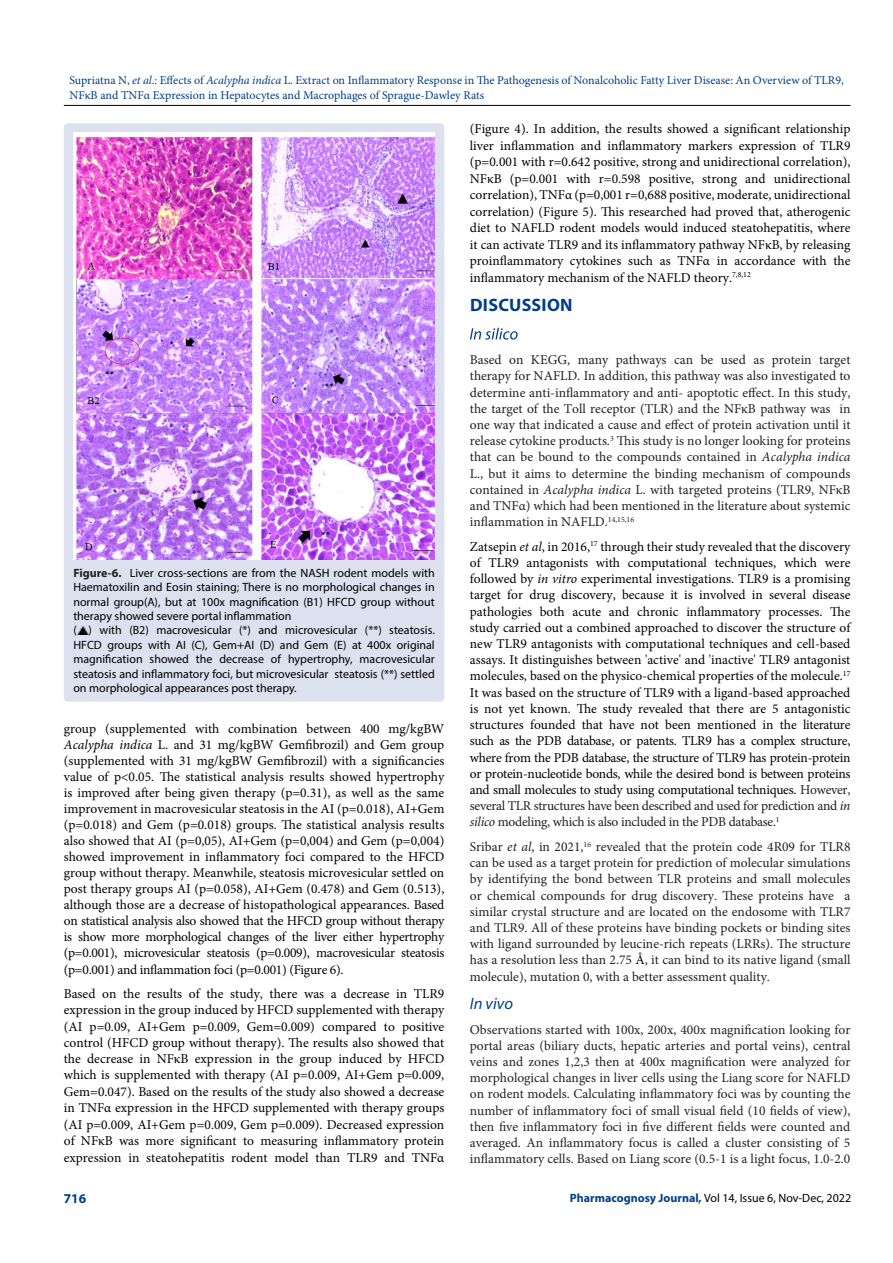
<style>
.page{position:relative;width:893px;height:1263px;background:#fff}
.page>*{position:absolute;margin:0;border:0;box-sizing:border-box;transform-origin:0 0}
.t1{font:700 18px "Myriad Pro";letter-spacing:.015em;color:#003e88}
.t2{font:italic 16.5px "Myriad Pro";color:#003e88}
.t3{font:13.5px/16.2px "Minion Pro";letter-spacing:-.01em;color:#000;text-align:justify}
.t4{font:13.5px/16.2px "Minion Pro";color:#1f2023;text-align:justify}
.t5{font:13.5px/16.2px "Minion Pro";color:#202124;text-align:justify}
.t6{font:700 13.5px "Myriad Pro";color:#003e88}
.t7{font:12px/14.4px "Myriad Pro";color:#000}
.t8{font:12px/14.4px "Minion Pro";color:#003e88}
.s1{font-style:italic}
.s2{font-weight:700;color:#202124}
.s3{color:#202124}
.s4{color:#1f2023}
.s5{font-style:italic;color:#1f2023}
.s6{color:#000}
.s7{font-weight:700;color:#003e88}
</style>
<div class="page">
<hr style="left:64px;top:105px;width:786px;height:1px;background:#000">
<svg style="left:470px;top:328px;width:48px;height:12px"></svg>
<div style="left:64px;top:123px;width:380px;height:579px;background:#dde0ef;border-radius:4px"></div>
<img style="left:73px;top:133px;width:362px;height:426px">
<svg style="left:77px;top:626px;width:12px;height:8px"></svg>
<p class="t8" style="left:69px;top:73px;width:776px">Supriatna N, <span class="s1">et al</span>.: Effects of <span class="s1">Acalypha indica</span> L. Extract on Inflammatory Response in The Pathogenesis of Nonalcoholic Fatty Liver Disease: An Overview of TLR9,<br>NFκB and TNFα Expression in Hepatocytes and Macrophages of Sprague-Dawley Rats</p>
<p class="t7" style="left:73px;top:565px;width:363px"><span class="s2">Figure-6.</span> Liver cross-sections are from the NASH rodent models with Haematoxilin and Eosin staining<span class="s3">;</span> There is no morphological changes in normal group(A), but at 100x magnification (B1) HFCD group without therapy showed severe portal inflammation<br>( ) with (B2) macrovesicular (*) and microvesicular (**) steatosis.<br>HFCD groups with AI (C), Gem+AI (D) and Gem (E) at 400x original magnification showed the decrease of hypertrophy, macrovesicular steatosis and inflammatory foci, but microvesicular steatosis (**) settled on morphological appearances post therapy.</p>
<p class="t3" style="left:64px;top:720px;width:382px">group (supplemented with combination between 400 mg/kgBW <span class="s1">Acalypha indica</span> L. and 31 mg/kgBW Gemfibrozil) and Gem group (supplemented with 31 mg/kgBW Gemfibrozil) with a significancies value of p&lt;0.05. The statistical analysis results showed hypertrophy is improved after being given therapy (p=0.31), as well as the same improvement in macrovesicular steatosis in the AI (p=0.018), AI+Gem (p=0.018) and Gem (p=0.018) groups. The statistical analysis results also showed that AI (p=0,05), AI+Gem (p=0,004) and Gem (p=0,004) showed improvement in inflammatory foci compared to the HFCD group without therapy. Meanwhile, steatosis microvesicular settled on post therapy groups AI (p=0.058), AI+Gem (0.478) and Gem (0.513), although those are a decrease of histopathological appearances. Based on statistical analysis also showed that the HFCD group without therapy is show more morphological changes of the liver either hypertrophy (p=0.001), microvesicular steatosis (p=0.009), macrovesicular steatosis (p=0.001) and inflammation foci (p=0.001) (Figure 6).</p>
<p class="t3" style="left:64px;top:986px;width:382px">Based on the results of the study, there was a decrease in TLR9 expression in the group induced by HFCD supplemented with therapy (AI p=0.09, AI+Gem p=0.009, Gem=0.009) compared to positive control (HFCD group without therapy). The results also showed that the decrease in NFκB expression in the group induced by HFCD which is supplemented with therapy (AI p=0.009, AI+Gem p=0.009, Gem=0.047). Based on the results of the study also showed a decrease in TNFα expression in the HFCD supplemented with therapy groups (AI p=0.009, AI+Gem p=0.009, Gem p=0.009). Decreased expression of NFκB was more significant to measuring inflammatory protein expression in steatohepatitis rodent model than TLR9 and TNFα</p>
<p class="t3" style="left:470px;top:121px;width:382px">(Figure 4). In addition, the results showed a significant relationship liver inflammation and inflammatory markers expression of TLR9 (p=0.001 with r=0.642 positive, strong and unidirectional correlation), NFκB (p=0.001 with r=0.598 positive, strong and unidirectional correlation), TNFα (p=0,001 r=0,688 positive, moderate, unidirectional correlation) (Figure 5). This researched had proved that, atherogenic diet to NAFLD rodent models would induced steatohepatitis, where it can activate TLR9 and its inflammatory pathway NFκB, by releasing proinflammatory cytokines such as TNFα in accordance with the inflammatory mechanism of the NAFLD theory.<sup>7,8,12</sup></p>
<h1 class="t1" style="left:470px;top:293px;width:104px">DISCUSSION</h1>
<p class="t4" style="left:470px;top:352px;width:382px">Based on KEGG, many pathways can be used as protein target therapy for NAFLD. In addition, this pathway was also investigated to determine anti-inflammatory and anti- apoptotic effect. In this study, the target of the Toll receptor (TLR) and the NFκB pathway was in one way that indicated a cause and effect of protein activation until it release cytokine products.<sup>3</sup> This study is no longer looking for proteins that can be bound to the compounds contained in <span class="s1">Acalypha indica </span>L., but it aims to determine the binding mechanism of compounds contained in <span class="s1">Acalypha indica</span> L. with targeted proteins (TLR9, NFκB and TNFα) which had been mentioned in the literature about systemic inflammation in NAFLD.<sup>14,15,16</sup></p>
<p class="t3" style="left:470px;top:538px;width:382px">Zatsepin <span class="s1">et al</span>, in 2016,<sup>17</sup> through their study revealed that the discovery of TLR9 antagonists with computational techniques, which were followed by <span class="s1">in vitro</span> experimental investigations. TLR9 is a promising target for drug discovery, because it is involved in several disease pathologies both acute and chronic inflammatory processes. The study carried out a combined approached to discover the structure of new TLR9 antagonists with computational techniques and cell-based assays. It distinguishes between 'active' and 'inactive' TLR9 antagonist molecules, based on the physico-chemical properties of the molecule.<sup>17<br></sup>It was based on the structure of TLR9 with a ligand-based approached is not yet known. The study revealed that there are 5 antagonistic structures founded that have not been mentioned in the literature such as the PDB database, or patents. TLR9 has a complex structure, where from the PDB database, the structure of TLR9 has protein-protein or protein-nucleotide bonds, while the desired bond is between proteins and small molecules to study using computational techniques. <span class="s4">However, several TLR structures have been described and used for prediction and</span> <span class="s5">in silico</span> <span class="s4">modeling, which is also included in the PDB database.</span><sup>1</sup></p>
<p class="t4" style="left:470px;top:839px;width:382px">Sribar <span class="s1">et al</span>, in 2021,<sup>16</sup> revealed that the protein code 4R09 for TLR8 can be used as a target protein for prediction of molecular simulations by identifying the bond between TLR proteins and small molecules or chemical compounds for drug discovery. These proteins have a similar crystal structure and are located on the endosome with TLR7 and TLR9. All of these proteins have binding pockets or binding sites with ligand surrounded by leucine-rich repeats (LRRs). The structure has a resolution less than 2.75 <span class="s6">Å</span>, it can bind to its native ligand (small molecule), mutation 0, with a better assessment quality.</p>
<p class="t2" style="left:470px;top:993px;width:45px">In vivo</p>
<p class="t5" style="left:470px;top:1021px;width:382px">Observations started with 100x, 200x, 400x magnification looking for portal areas (biliary ducts, hepatic arteries and portal veins), central veins and zones 1,2,3 then at 400x magnification were analyzed for morphological changes in liver cells using the Liang score for NAFLD on rodent models. Calculating inflammatory foci was by counting the number of inflammatory foci of small visual field (10 fields of view), then five inflammatory foci in five different fields were counted and averaged. An inflammatory focus is called a cluster consisting of 5 inflammatory cells. Based on Liang score (0.5-1 is a light focus, 1.0-2.0</p>
<p class="t6" style="left:64px;top:1189px;width:24px">716</p>
<p class="t7" style="left:570px;top:1190px;width:283px"><span class="s7">Pharmacognosy Journal,</span> Vol 14, Issue 6, Nov-Dec, 2022</p>
</div>
